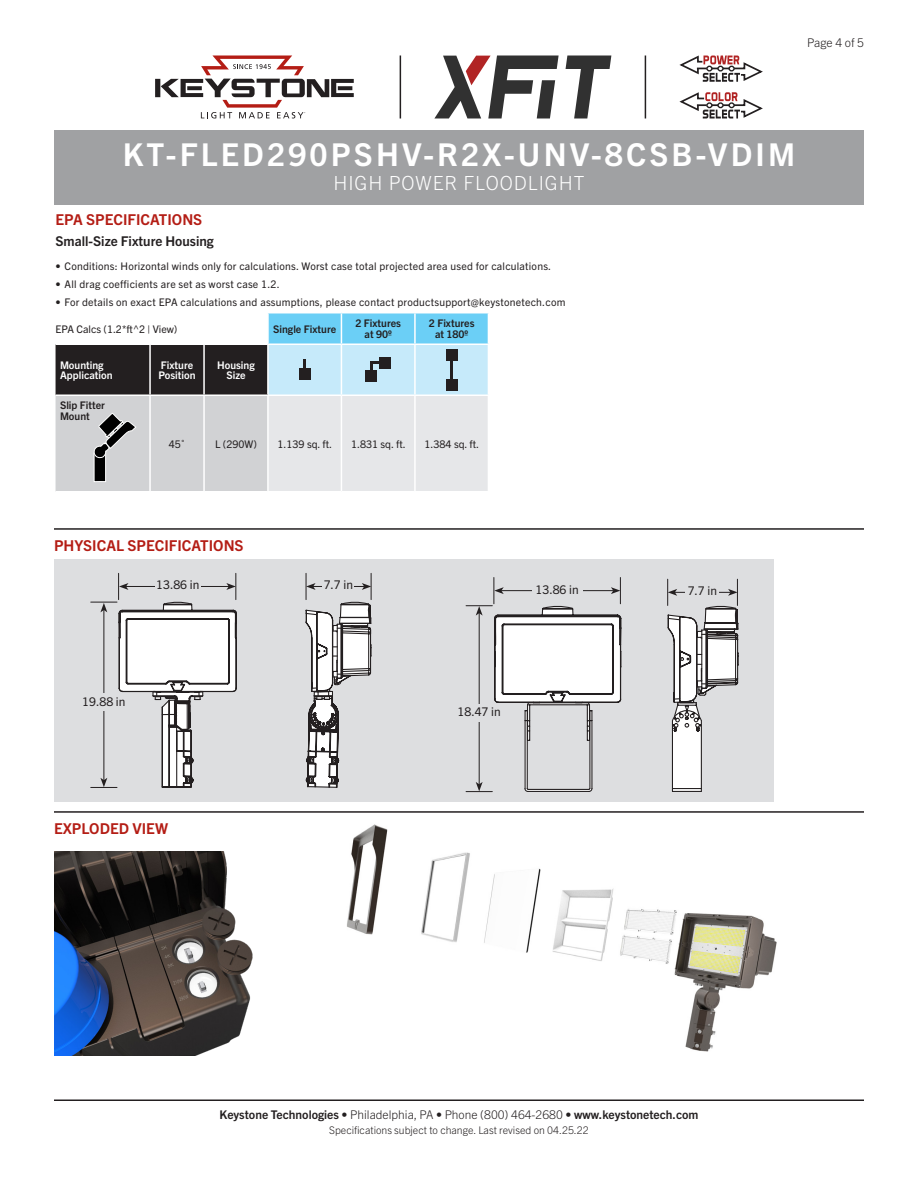
<style>
.page{position:relative;width:918px;height:1188px;background:#fff}
.page>*{position:absolute;margin:0;border:0;box-sizing:border-box;transform-origin:0 0}
.t1{font:700 31.5px "Trade Gothic Next LT Pro";letter-spacing:.1em;color:#fff}
.SubTitle{font:300 19.5px "Trade Gothic Next LT Pro";letter-spacing:.05em;color:#fff}
.Heading_01{font:700 15px "Trade Gothic Next LT Pro";color:#b41d15}
.Heading_02{font:700 13.5px "Trade Gothic Next LT Pro";color:#231f20}
.t2{font:700 12px "Trade Gothic Next LT Pro";color:#231f20}
.t3{font:12px "Trade Gothic Next LT Pro";color:#231f20}
.Page{font:300 12px "Trade Gothic Next LT Pro";color:#231f20}
.Table_Text_Left{font:10.5px "Trade Gothic Next LT Pro";letter-spacing:.02em;color:#231f20}
.Rev{font:300 10.5px "Trade Gothic Next LT Pro";color:#231f20}
.Table_Header{font:700 10.5px/10.5px "Trade Gothic Next LT Pro";color:#fff}
.Table_Text{font:10.5px "Trade Gothic Next LT Pro";color:#231f20}
.Table_Header-2{font:700 10.5px/10.5px "Trade Gothic Next LT Pro";color:#231f20;text-align:center}
.Table_Text_Left-2{font:10.5px "Trade Gothic Next LT Pro";color:#231f20}
.Table_Header_Left{font:700 10.5px/10.5px "Trade Gothic Next LT Pro";color:#231f20}
.s1{font-weight:300}
</style>
<div class="page">
<hr style="left:54px;top:1100px;width:810px;height:1px;background:#231f20">
<div style="left:54px;top:130px;width:810px;height:75px;background:#a0a1a3"></div>
<hr style="left:54px;top:811px;width:810px;height:2px;background:#231f20">
<div style="left:54px;top:559px;width:720px;height:243px;background:#dddee0"></div>
<svg style="left:91px;top:573px;width:281px;height:279px"></svg>
<div style="left:155px;top:577px;width:46px;height:18px;background:#dddee0"></div>
<div style="left:76px;top:693px;width:56px;height:18px;background:#dddee0"></div>
<div style="left:323px;top:577px;width:31px;height:18px;background:#dddee0"></div>
<svg style="left:466px;top:578px;width:273px;height:215px"></svg>
<img style="left:54px;top:852px;width:199px;height:203px">
<img style="left:346px;top:822px;width:431px;height:230px">
<hr style="left:400px;top:56px;width:1px;height:62px;background:#231f20">
<hr style="left:645px;top:56px;width:1px;height:62px;background:#231f20">
<svg style="left:434px;top:56px;width:177px;height:62px"></svg>
<svg style="left:155px;top:55px;width:199px;height:64px"></svg>
<svg style="left:679px;top:55px;width:84px;height:27px"></svg>
<svg style="left:679px;top:92px;width:84px;height:27px"></svg>
<svg style="left:56px;top:313px;width:432px;height:178px;background:#b6c3ca"></svg>
<hr style="left:54px;top:528px;width:810px;height:2px;background:#231f20">
<p class="Page" style="left:807px;top:34px;width:58px">Page 4 of 5</p>
<p class="t1" style="left:123px;top:133px;width:674px">KT-FLED290PSHV-R2X-UNV-8CSB-VDIM</p>
<p class="SubTitle" style="left:333px;top:169px;width:253px">HIGH POWER FLOODLIGHT</p>
<p class="Heading_01" style="left:56px;top:210px;width:148px">EPA SPECIFICATIONS</p>
<p class="Heading_02" style="left:56px;top:232px;width:160px">Small-Size Fixture Housing</p>
<p class="Table_Text_Left" style="left:56px;top:259px;width:497px">• Conditions: Horizontal winds only for calculations. Worst case total projected area used for calculations.</p>
<p class="Table_Text_Left" style="left:56px;top:277px;width:226px">• All drag coefficients are set as worst case 1.2.</p>
<p class="Table_Text_Left" style="left:56px;top:295px;width:511px">• For details on exact EPA calculations and assumptions, please contact productsupport@keystonetech.com</p>
<p class="Table_Text_Left-2" style="left:56px;top:321px;width:123px">EPA Calcs (1.2*ft^2 | View)</p>
<p class="Table_Header-2" style="left:273px;top:323px;width:64px">Single Fixture</p>
<p class="Table_Header-2" style="left:355px;top:318px;width:47px">2 Fixtures at 90º</p>
<p class="Table_Header-2" style="left:429px;top:318px;width:47px">2 Fixtures at 180º</p>
<p class="Table_Header" style="left:60px;top:359px;width:54px">Mounting<br>Application</p>
<p class="Table_Header" style="left:159px;top:359px;width:38px">Fixture<br>Position</p>
<p class="Table_Header" style="left:217px;top:359px;width:39px;text-align:center">Housing<br>Size</p>
<p class="Table_Header_Left" style="left:60px;top:400px;width:46px">Slip Fitter<br>Mount</p>
<p class="Table_Text" style="left:169px;top:436px;width:18px">45˚</p>
<p class="Table_Text" style="left:215px;top:436px;width:43px">L (290W)</p>
<p class="Table_Text" style="left:278px;top:436px;width:56px">1.139 sq. ft.</p>
<p class="Table_Text" style="left:351px;top:436px;width:56px">1.831 sq. ft.</p>
<p class="Table_Text" style="left:425px;top:436px;width:56px">1.384 sq. ft.</p>
<p class="Heading_01" style="left:54px;top:535px;width:191px">PHYSICAL SPECIFICATIONS</p>
<p class="t3" style="left:156px;top:577px;width:45px">13.86 in</p>
<p class="t3" style="left:324px;top:577px;width:31px">7.7 in</p>
<p class="t3" style="left:536px;top:581px;width:45px">13.86 in</p>
<p class="t3" style="left:688px;top:583px;width:31px">7.7 in</p>
<p class="t3" style="left:82px;top:693px;width:45px">19.88 in</p>
<p class="t3" style="left:458px;top:703px;width:45px">18.47 in</p>
<p class="Heading_01" style="left:54px;top:818px;width:115px">EXPLODED VIEW</p>
<p class="t2" style="left:220px;top:1107px;width:480px">Keystone Technologies <span class="s1">• Philadelphia, PA • Phone (800) 464-2680 •</span> www.keystonetech.com</p>
<p class="Rev" style="left:329px;top:1123px;width:261px">Specifications subject to change. Last revised on 04.25.22</p>
</div>
